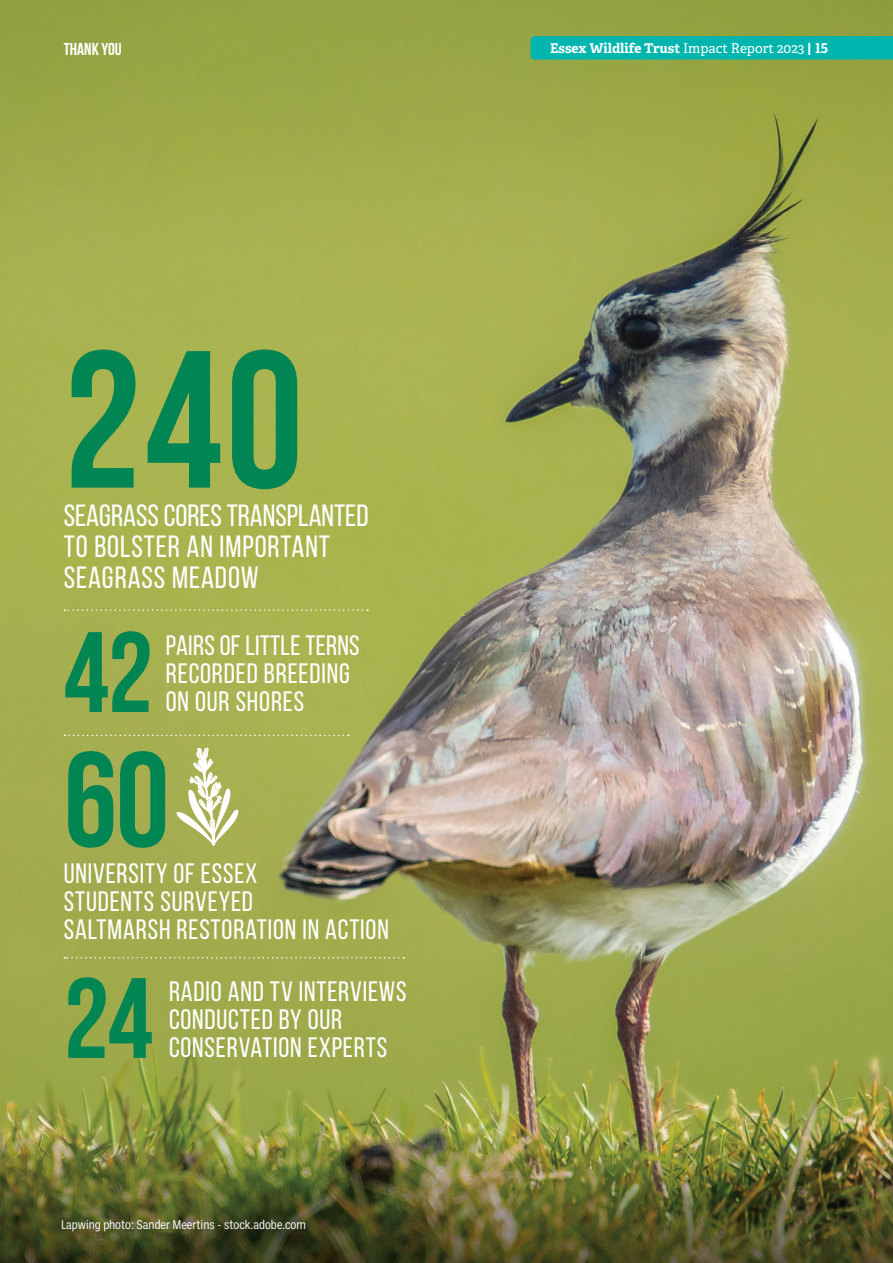
<style>
.page{position:relative;width:893px;height:1263px;background:#fff}
.page>*{position:absolute;margin:0;border:0;box-sizing:border-box;transform-origin:0 0}
.t1{font:700 195px "Bebas Neue";color:#008553}
.t2{font:700 135px "Bebas Neue";color:#008553}
.t3{font:700 113.85px "Bebas Neue";color:#008553}
.t4{font:30.75px/30.8px "Bebas Neue";letter-spacing:.03em;color:#fff}
.t5{font:28.05px/28px "Bebas Neue";letter-spacing:.03em;color:#fff}
.t6{font:700 17.25px "Bebas Neue";color:#fff}
.t7{font:700 13.5px "Adelle";color:#fff}
.t8{font:12.9px "Ballinger Condensed";color:#fff}
.s1{font-weight:400}
</style>
<div class="page">
<img style="left:0;top:0;width:893px;height:1133px">
<svg style="left:530px;top:36px;width:363px;height:24px;background:#04b4ab"></svg>
<svg style="left:65px;top:609px;width:303px;height:2px"></svg>
<svg style="left:65px;top:957px;width:339px;height:1px"></svg>
<svg style="left:65px;top:735px;width:284px;height:1px"></svg>
<svg style="left:173px;top:745px;width:67px;height:102px"></svg>
<img style="left:0;top:1133px;width:893px;height:130px">
<p class="t6" style="left:64px;top:40px;width:59px">THANK YOU</p>
<p class="t7" style="left:550px;top:38px;width:281px">Essex Wildlife Trust <span class="s1">Impact Report 2023</span> | 15</p>
<p class="t1" style="left:64px;top:313px;width:241px">240</p>
<p class="t4" style="left:64px;top:500px;width:306px">SEAGRASS CORES TRANSPLANTED<br>TO BOLSTER AN IMPORTANT<br>SEAGRASS MEADOW</p>
<p class="t3" style="left:64px;top:610px;width:91px">42</p>
<p class="t5" style="left:166px;top:631px;width:195px">PAIRS OF LITTLE TERNS<br>RECORDED BREEDING<br>ON OUR SHORES</p>
<p class="t2" style="left:64px;top:726px;width:107px">60</p>
<p class="t5" style="left:64px;top:859px;width:327px">UNIVERSITY OF ESSEX<br>STUDENTS SURVEYED<br>SALTMARSH RESTORATION IN ACTION</p>
<p class="t3" style="left:64px;top:956px;width:91px">24</p>
<p class="t5" style="left:169px;top:977px;width:239px">RADIO AND TV INTERVIEWS<br>CONDUCTED BY OUR<br>CONSERVATION EXPERTS</p>
<p class="t8" style="left:61px;top:1217px;width:246px">Lapwing photo: Sander Meertins - stock.adobe.com</p>
</div>
